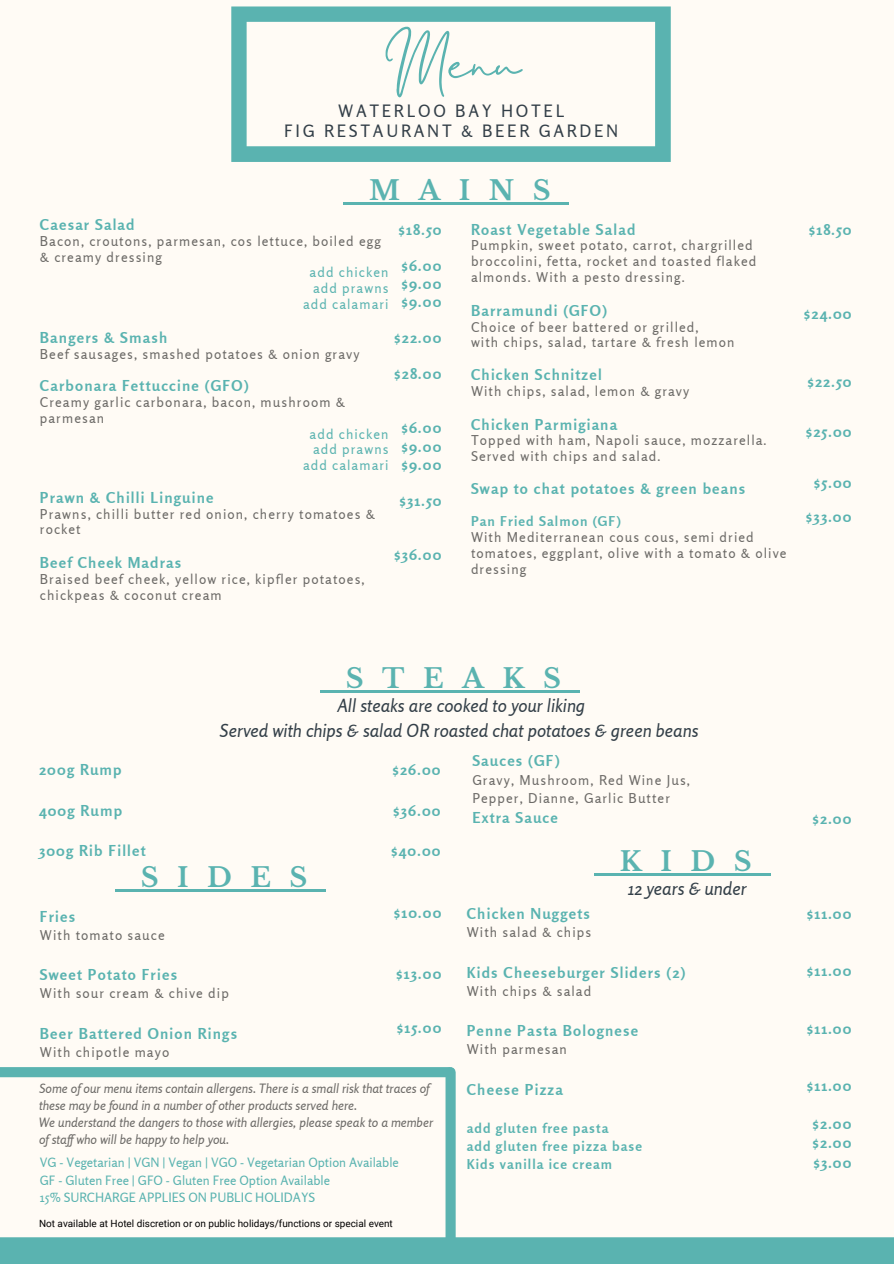
<style>
.page{position:relative;width:894px;height:1264px;background:#fff}
.page>*{position:absolute;margin:0;border:0;box-sizing:border-box;transform-origin:0 0}
.t1{font:82.05px "Eleanor";color:#5ab3b0}
.t2{font:700 27px "Libre Baskerville";letter-spacing:.68em;color:#5ab3b0}
.t3{font:italic 18px "Rosario";color:#333f48}
.t4{font:16.95px "Rosario";letter-spacing:.16em;color:#333f48}
.t5{font:700 15px "Rosario";letter-spacing:.08em;color:#5ab3b0}
.t6{font:13.5px/15.8px "Rosario";letter-spacing:.08em;color:#6c6a67}
.t7{font:700 13.5px "Rosario";letter-spacing:.08em;color:#5ab3b0}
.t8{font:13.5px "Rosario";letter-spacing:.08em;color:#5ab3b0}
.t9{font:italic 12.75px/17.1px "Rosario";color:#6c6a67}
.t10{font:12.75px "Rosario";color:#5ab3b0}
.t11{font:10.05px "Roboto";color:#000}
</style>
<div class="page">
<div style="left:0;top:0;width:893px;height:1263px;background:#fffbf5"></div>
<svg style="left:231px;top:6px;width:439px;height:156px"></svg>
<div style="left:0;top:1237px;width:893px;height:26px;background:#5ab3b0"></div>
<div style="left:0;top:1067px;width:449px;height:10px;background:#5ab3b0"></div>
<div style="left:445px;top:1072px;width:10px;height:191px;background:#5ab3b0"></div>
<hr style="left:343px;top:202px;width:26px;height:2px;background:#5ab3b0">
<hr style="left:369px;top:202px;width:200px;height:2px;background:#5ab3b0">
<hr style="left:320px;top:690px;width:26px;height:2px;background:#5ab3b0">
<hr style="left:346px;top:690px;width:233px;height:2px;background:#5ab3b0">
<hr style="left:594px;top:873px;width:25px;height:2px;background:#5ab3b0">
<hr style="left:619px;top:873px;width:151px;height:2px;background:#5ab3b0">
<hr style="left:115px;top:889px;width:26px;height:2px;background:#5ab3b0">
<hr style="left:141px;top:889px;width:185px;height:2px;background:#5ab3b0">
<p class="t1" style="left:382px;top:13px;width:138px">Menu</p>
<p class="t4" style="left:338px;top:100px;width:228px">WATERLOO BAY HOTEL</p>
<p class="t4" style="left:284px;top:120px;width:335px">FIG RESTAURANT &amp; BEER GARDEN</p>
<p class="t2" style="left:369px;top:174px;width:183px">MAINS</p>
<p class="t5" style="left:398px;top:220px;width:44px">$18.50</p>
<p class="t5" style="left:401px;top:256px;width:42px">$6.00</p>
<p class="t5" style="left:401px;top:275px;width:42px">$9.00</p>
<p class="t5" style="left:401px;top:293px;width:42px">$9.00</p>
<p class="t5" style="left:394px;top:329px;width:49px">$22.00</p>
<p class="t5" style="left:394px;top:365px;width:49px">$28.00</p>
<p class="t5" style="left:40px;top:215px;width:96px">Caesar Salad</p>
<p class="t6" style="left:40px;top:233px;width:342px">Bacon, croutons, parmesan, cos lettuce, boiled egg &amp; creamy dressing</p>
<p class="t8" style="left:309px;top:264px;width:80px">add chicken</p>
<p class="t8" style="left:313px;top:280px;width:77px">add prawns</p>
<p class="t8" style="left:303px;top:296px;width:87px">add calamari</p>
<p class="t5" style="left:40px;top:328px;width:129px">Bangers &amp; Smash</p>
<p class="t6" style="left:40px;top:346px;width:321px">Beef sausages, smashed potatoes &amp; onion gravy</p>
<p class="t5" style="left:40px;top:376px;width:210px">Carbonara Fettuccine (GFO)</p>
<p class="t6" style="left:40px;top:394px;width:306px">Creamy garlic carbonara, bacon, mushroom &amp; parmesan</p>
<p class="t8" style="left:309px;top:425px;width:80px">add chicken</p>
<p class="t8" style="left:313px;top:441px;width:77px">add prawns</p>
<p class="t8" style="left:303px;top:457px;width:87px">add calamari</p>
<p class="t5" style="left:40px;top:488px;width:175px">Prawn &amp; Chilli Linguine</p>
<p class="t6" style="left:40px;top:505px;width:336px">Prawns, chilli butter red onion, cherry tomatoes &amp; rocket</p>
<p class="t5" style="left:40px;top:553px;width:143px">Beef Cheek Madras</p>
<p class="t6" style="left:40px;top:571px;width:326px">Braised beef cheek, yellow rice, kipfler potatoes, chickpeas &amp; coconut cream</p>
<p class="t5" style="left:471px;top:220px;width:166px">Roast Vegetable Salad</p>
<p class="t6" style="left:471px;top:237px;width:287px">Pumpkin, sweet potato, carrot, chargrilled broccolini, fetta, rocket and toasted flaked almonds. With a pesto dressing.</p>
<p class="t5" style="left:471px;top:301px;width:137px">Barramundi (GFO)</p>
<p class="t6" style="left:471px;top:319px;width:229px">Choice of beer battered or grilled,</p>
<p class="t6" style="left:471px;top:334px;width:265px">with chips, salad, tartare &amp; fresh lemon</p>
<p class="t5" style="left:471px;top:365px;width:132px">Chicken Schnitzel</p>
<p class="t6" style="left:471px;top:383px;width:220px">With chips, salad, lemon &amp; gravy</p>
<p class="t5" style="left:471px;top:415px;width:148px">Chicken Parmigiana</p>
<p class="t6" style="left:471px;top:432px;width:297px">Topped with ham, Napoli sauce, mozzarella.<br>Served with chips and salad.</p>
<p class="t5" style="left:471px;top:479px;width:276px">Swap to chat potatoes &amp; green beans</p>
<p class="t7" style="left:471px;top:513px;width:151px">Pan Fried Salmon (GF)</p>
<p class="t6" style="left:471px;top:529px;width:317px">With Mediterranean cous cous, semi dried tomatoes, eggplant, olive with a tomato &amp; olive dressing</p>
<p class="t5" style="left:401px;top:419px;width:42px">$6.00</p>
<p class="t5" style="left:401px;top:437px;width:42px">$9.00</p>
<p class="t5" style="left:401px;top:455px;width:42px">$9.00</p>
<p class="t5" style="left:399px;top:491px;width:44px">$31.50</p>
<p class="t5" style="left:394px;top:545px;width:49px">$36.00</p>
<p class="t5" style="left:808px;top:220px;width:44px">$18.50</p>
<p class="t5" style="left:803px;top:304px;width:49px">$24.00</p>
<p class="t5" style="left:807px;top:372px;width:46px">$22.50</p>
<p class="t5" style="left:805px;top:423px;width:47px">$25.00</p>
<p class="t5" style="left:813px;top:473px;width:39px">$5.00</p>
<p class="t5" style="left:805px;top:507px;width:47px">$33.00</p>
<p class="t2" style="left:346px;top:662px;width:216px">STEAKS</p>
<p class="t3" style="left:337px;top:694px;width:249px">All steaks are cooked to your liking</p>
<p class="t3" style="left:219px;top:719px;width:480px">Served with chips &amp; salad OR roasted chat potatoes &amp; green beans</p>
<p class="t5" style="left:39px;top:760px;width:84px">200g Rump</p>
<p class="t5" style="left:39px;top:801px;width:84px">400g Rump</p>
<p class="t5" style="left:39px;top:841px;width:108px">300g Rib Fillet</p>
<p class="t2" style="left:141px;top:860px;width:168px">SIDES</p>
<p class="t5" style="left:40px;top:907px;width:37px">Fries</p>
<p class="t6" style="left:40px;top:927px;width:126px">With tomato sauce</p>
<p class="t5" style="left:40px;top:965px;width:139px">Sweet Potato Fries</p>
<p class="t6" style="left:40px;top:985px;width:190px">With sour cream &amp; chive dip</p>
<p class="t5" style="left:40px;top:1024px;width:199px">Beer Battered Onion Rings</p>
<p class="t6" style="left:40px;top:1044px;width:131px">With chipotle mayo</p>
<p class="t5" style="left:392px;top:760px;width:50px">$26.00</p>
<p class="t5" style="left:393px;top:801px;width:49px">$36.00</p>
<p class="t5" style="left:391px;top:841px;width:51px">$40.00</p>
<p class="t5" style="left:393px;top:903px;width:49px">$10.00</p>
<p class="t5" style="left:396px;top:964px;width:47px">$13.00</p>
<p class="t5" style="left:397px;top:1018px;width:46px">$15.00</p>
<p class="t9" style="left:39px;top:1079px;width:392px">Some of our menu items contain allergens. There is a small risk that traces of these may be found in a number of other products served here.</p>
<p class="t9" style="left:39px;top:1113px;width:395px">We understand the dangers to those with allergies, please speak to a member of staf who will be happy to help you.</p>
<p class="t10" style="left:40px;top:1154px;width:360px">VG - Vegetarian | VGN | Vegan | VGO - Vegetarian Option Available</p>
<p class="t10" style="left:40px;top:1172px;width:291px">GF - Gluten Free | GFO - Gluten Free Option Available</p>
<p class="t10" style="left:40px;top:1189px;width:277px">15% SURCHARGE APPLIES ON PUBLIC HOLIDAYS</p>
<p class="t11" style="left:39px;top:1217px;width:355px">Not available at Hotel discretion or on public holidays/functions or special event</p>
<p class="t5" style="left:472px;top:751px;width:88px">Sauces (GF)</p>
<p class="t6" style="left:472px;top:771px;width:219px">Gravy, Mushroom, Red Wine Jus,</p>
<p class="t6" style="left:472px;top:789px;width:199px">Pepper, Dianne, Garlic Butter</p>
<p class="t5" style="left:472px;top:808px;width:87px">Extra Sauce</p>
<p class="t2" style="left:619px;top:844px;width:133px">KIDS</p>
<p class="t3" style="left:627px;top:877px;width:121px">12 years &amp; under</p>
<p class="t5" style="left:466px;top:904px;width:125px">Chicken Nuggets</p>
<p class="t6" style="left:466px;top:924px;width:126px">With salad &amp; chips</p>
<p class="t5" style="left:466px;top:963px;width:220px">Kids Cheeseburger Sliders (2)</p>
<p class="t6" style="left:466px;top:982px;width:126px">With chips &amp; salad</p>
<p class="t5" style="left:466px;top:1021px;width:173px">Penne Pasta Bolognese</p>
<p class="t6" style="left:466px;top:1041px;width:102px">With parmesan</p>
<p class="t5" style="left:466px;top:1080px;width:98px">Cheese Pizza</p>
<p class="t7" style="left:466px;top:1119px;width:143px">add gluten free pasta</p>
<p class="t7" style="left:466px;top:1138px;width:177px">add gluten free pizza base</p>
<p class="t7" style="left:466px;top:1156px;width:147px">Kids vanilla ice cream</p>
<p class="t5" style="left:812px;top:809px;width:41px">$2.00</p>
<p class="t5" style="left:806px;top:904px;width:46px">$11.00</p>
<p class="t5" style="left:806px;top:961px;width:46px">$11.00</p>
<p class="t5" style="left:806px;top:1018px;width:46px">$11.00</p>
<p class="t5" style="left:806px;top:1076px;width:46px">$11.00</p>
<p class="t5" style="left:812px;top:1114px;width:41px">$2.00</p>
<p class="t5" style="left:812px;top:1133px;width:41px">$2.00</p>
<p class="t5" style="left:813px;top:1152px;width:40px">$3.00</p>
</div>
